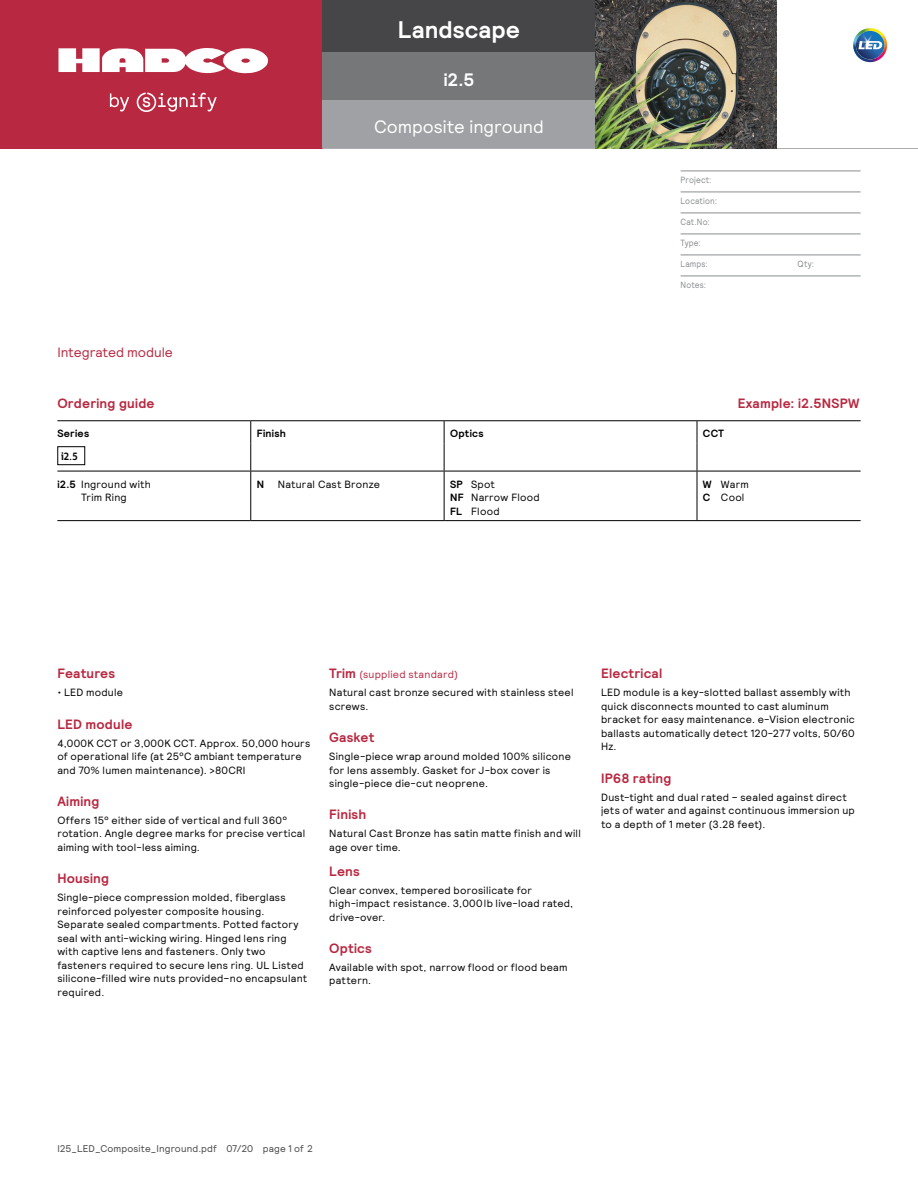
<style>
.page{position:relative;width:918px;height:1188px;background:#fff}
.page>*{position:absolute;margin:0;border:0;box-sizing:border-box;transform-origin:0 0}
.t1{font:700 24px "Relative";color:#fff}
.t2{font:18px "Relative";color:#fff}
.t3{font:700 18px "Relative";color:#fff}
.t4{font:700 13.5px "Relative";letter-spacing:.015em;color:#b82841}
.t5{font:13.5px "Relative";letter-spacing:-.005em;color:#b82841}
.t6{font:10.5px/13.5px "Relative";letter-spacing:.025em;color:#000}
.t7{font:700 10.5px "Relative";letter-spacing:.025em;color:#000}
.t8{font:700 10.5px "Centrale Sans Cnd";color:#000}
.t9{font:9.75px "Relative";letter-spacing:.015em;color:#464547}
.t10{font:9px "Relative";letter-spacing:.02em;color:#8a8c8e;scale:.9 1}
.s1{font-weight:700}
.s2{font-weight:700;font-size:13.5px;color:#b82841}
.s3{color:#b82841}
</style>
<div class="page">
<div style="left:0;top:0;width:322px;height:148px;background:#b82841"></div>
<div style="left:322px;top:0;width:274px;height:52px;background:#464547"></div>
<div style="left:322px;top:52px;width:274px;height:48px;background:#757779"></div>
<div style="left:322px;top:100px;width:274px;height:48px;background:#9fa1a4"></div>
<hr style="left:0;top:148px;width:322px;height:1px;background:#b82841">
<hr style="left:322px;top:148px;width:274px;height:1px;background:#abadb0">
<hr style="left:596px;top:148px;width:322px;height:1px;background:#abadb0">
<svg style="left:110px;top:93px;width:107px;height:19px"></svg>
<svg style="left:59px;top:48px;width:209px;height:26px"></svg>
<svg style="left:852px;top:27px;width:36px;height:36px"></svg>
<svg style="left:853px;top:28px;width:33px;height:34px"></svg>
<hr style="left:681px;top:171px;width:180px;height:1px;background:#8a8c8e">
<hr style="left:681px;top:192px;width:180px;height:1px;background:#8a8c8e">
<hr style="left:681px;top:213px;width:180px;height:1px;background:#8a8c8e">
<hr style="left:681px;top:234px;width:180px;height:1px;background:#8a8c8e">
<hr style="left:681px;top:255px;width:180px;height:1px;background:#8a8c8e">
<hr style="left:681px;top:276px;width:180px;height:1px;background:#8a8c8e">
<hr style="left:57px;top:420px;width:194px;height:1px;background:#000">
<hr style="left:251px;top:420px;width:193px;height:1px;background:#000">
<hr style="left:444px;top:420px;width:253px;height:1px;background:#000">
<hr style="left:697px;top:420px;width:164px;height:1px;background:#000">
<svg style="left:250px;top:421px;width:1px;height:50px"></svg>
<svg style="left:444px;top:421px;width:1px;height:50px"></svg>
<svg style="left:697px;top:421px;width:1px;height:50px"></svg>
<hr style="left:57px;top:471px;width:194px;height:1px;background:#000">
<hr style="left:251px;top:471px;width:193px;height:1px;background:#000">
<hr style="left:250px;top:471px;width:1px;height:49px;background:#000">
<hr style="left:444px;top:471px;width:253px;height:1px;background:#000">
<hr style="left:444px;top:471px;width:1px;height:49px;background:#000">
<hr style="left:697px;top:471px;width:164px;height:1px;background:#000">
<hr style="left:697px;top:471px;width:1px;height:49px;background:#000">
<hr style="left:57px;top:520px;width:194px;height:1px;background:#000">
<hr style="left:251px;top:520px;width:193px;height:1px;background:#000">
<hr style="left:444px;top:520px;width:253px;height:1px;background:#000">
<hr style="left:697px;top:520px;width:164px;height:1px;background:#000">
<div style="left:57px;top:446px;width:28px;height:19px;border:1px solid #000"></div>
<img style="left:596px;top:0;width:181px;height:148px">
<p class="t5" style="left:57px;top:344px;width:117px">Integrated module</p>
<h1 class="t1" style="left:398px;top:14px;width:124px">Landscape</h1>
<h2 class="t3" style="left:444px;top:67px;width:32px">i2.5</h2>
<h2 class="t2" style="left:374px;top:115px;width:171px">Composite inground</h2>
<p class="t10" style="left:681px;top:174px;width:36px">Project:</p>
<p class="t10" style="left:681px;top:195px;width:42px">Location:</p>
<p class="t10" style="left:681px;top:216px;width:34px">Cat.No:</p>
<p class="t10" style="left:681px;top:237px;width:24px">Type:</p>
<p class="t10" style="left:681px;top:258px;width:32px">Lamps:</p>
<p class="t10" style="left:798px;top:258px;width:20px">Qty:</p>
<p class="t10" style="left:681px;top:279px;width:30px">Notes:</p>
<p class="t4" style="left:57px;top:395px;width:99px">Ordering guide</p>
<p class="t4" style="left:738px;top:395px;width:123px">Example: i2.5NSPW</p>
<p class="t7" style="left:57px;top:427px;width:33px">Series</p>
<p class="t7" style="left:257px;top:427px;width:31px">Finish</p>
<p class="t7" style="left:450px;top:427px;width:35px">Optics</p>
<p class="t7" style="left:703px;top:427px;width:23px">CCT</p>
<p class="t8" style="left:61px;top:450px;width:18px">i2.5</p>
<p class="t6" style="left:57px;top:477px;width:95px;text-align:center"><span class="s1">i2.5</span> Inground with<br>Trim Ring</p>
<p class="t7" style="left:257px;top:477px;width:9px">N</p>
<p class="t6" style="left:278px;top:477px;width:104px">Natural Cast Bronze</p>
<p class="t6" style="left:450px;top:477px;width:91px"><span class="s1">SP</span> Spot<br><span class="s1">NF</span> Narrow Flood<br><span class="s1">FL</span> Flood</p>
<p class="t6" style="left:703px;top:477px;width:47px"><span class="s1">W</span> Warm<br><span class="s1">C</span> Cool</p>
<p class="t4" style="left:57px;top:665px;width:59px">Features</p>
<p class="t6" style="left:57px;top:686px;width:67px">• LED module</p>
<p class="t4" style="left:57px;top:715px;width:77px">LED module</p>
<p class="t6" style="left:57px;top:736px;width:254px">4,000K CCT or 3,000K CCT. Approx. 50,000 hours of operational life (at 25°C ambiant temperature and 70% lumen maintenance). &gt;80CRI</p>
<p class="t4" style="left:57px;top:792px;width:43px">Aiming</p>
<p class="t6" style="left:57px;top:813px;width:249px">Offers 15° either side of vertical and full 360° rotation. Angle degree marks for precise vertical aiming with tool-less aiming.</p>
<p class="t4" style="left:57px;top:870px;width:53px">Housing</p>
<p class="t6" style="left:57px;top:890px;width:251px">Single-piece compression molded, fiberglass reinforced polyester composite housing.<br>Separate sealed compartments. Potted factory seal with anti-wicking wiring. Hinged lens ring with captive lens and fasteners. Only two fasteners required to secure lens ring. UL Listed silicone-filled wire nuts provided–no encapsulant required.</p>
<p class="t6" style="left:329px;top:665px;width:246px;line-height:18px"><span class="s2">Trim</span> <span class="s3">(supplied standard)<br></span>Natural cast bronze secured with stainless steel</p>
<p class="t6" style="left:329px;top:699px;width:41px">screws.</p>
<p class="t4" style="left:329px;top:729px;width:47px">Gasket</p>
<p class="t6" style="left:329px;top:749px;width:243px">Single-piece wrap around molded 100% silicone for lens assembly. Gasket for J-box cover is single-piece die-cut neoprene.</p>
<p class="t4" style="left:329px;top:806px;width:39px">Finish</p>
<p class="t6" style="left:329px;top:827px;width:253px">Natural Cast Bronze has satin matte finish and will age over time.</p>
<p class="t4" style="left:329px;top:862px;width:32px">Lens</p>
<p class="t6" style="left:329px;top:883px;width:246px">Clear convex, tempered borosilicate for high-impact resistance. 3,000lb live-load rated, drive-over.</p>
<p class="t4" style="left:329px;top:939px;width:44px">Optics</p>
<p class="t6" style="left:329px;top:960px;width:240px">Available with spot, narrow flood or flood beam pattern.</p>
<p class="t4" style="left:601px;top:665px;width:63px">Electrical</p>
<p class="t6" style="left:601px;top:686px;width:255px">LED module is a key-slotted ballast assembly with quick disconnects mounted to cast aluminum bracket for easy maintenance. e-Vision electronic ballasts automatically detect 120-277 volts, 50/60<br>Hz.</p>
<p class="t4" style="left:601px;top:769px;width:72px">IP68 rating</p>
<p class="t6" style="left:601px;top:790px;width:255px">Dust-tight and dual rated – sealed against direct jets of water and against continuous immersion up to a depth of 1 meter (3.28 feet).</p>
<p class="t9" style="left:57px;top:1142px;width:257px">I25_LED_Composite_Inground.pdf 07/20 page 1 of 2</p>
</div>
